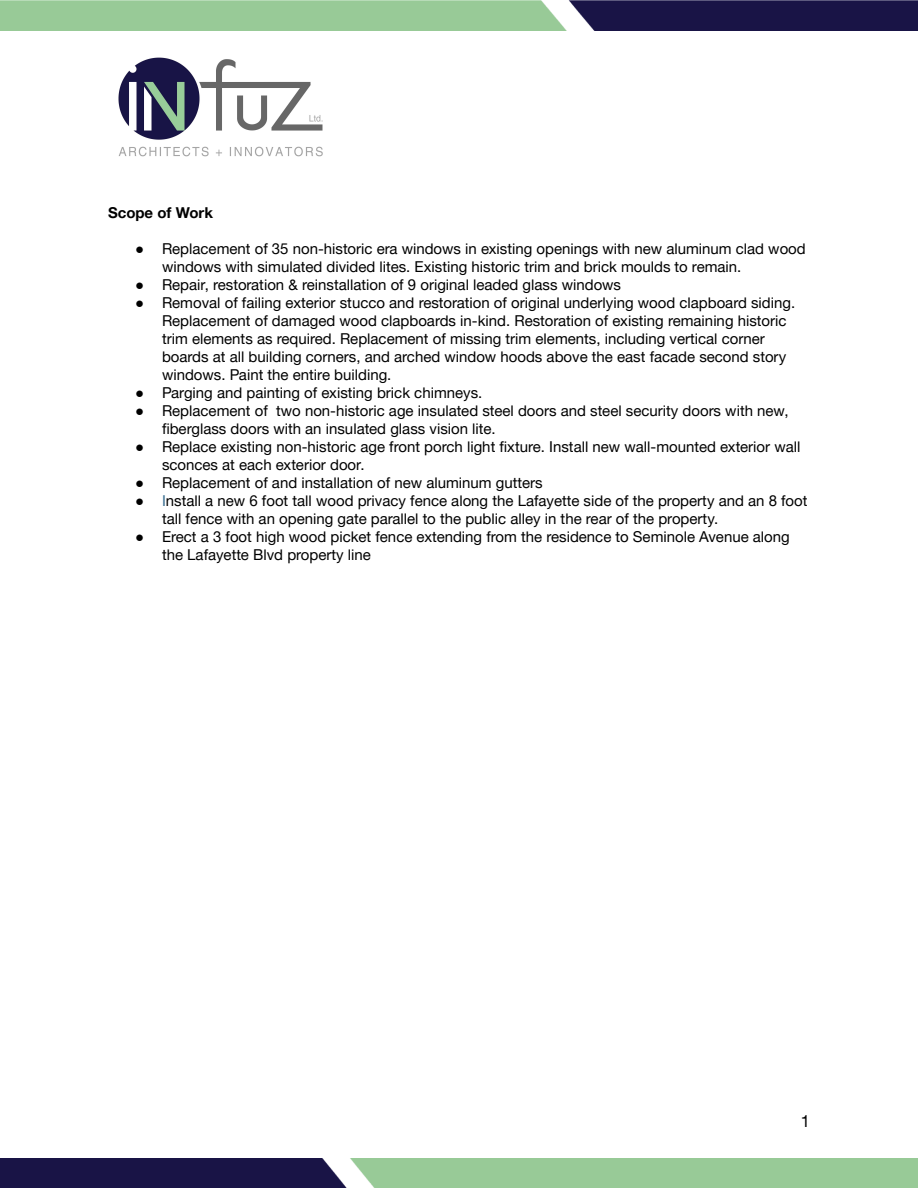
<style>
.page{position:relative;width:918px;height:1188px;background:#fff}
.page>*{position:absolute;margin:0;border:0;box-sizing:border-box;transform-origin:0 0}
.t1{font:16.5px "Helvetica Neue";color:#000}
.t2{font:15px/18px "Helvetica Neue";color:#000}
.t3{font:700 15px "Helvetica Neue";color:#000}
.s1{font-family:"Arial"}
.s2{color:#396e90}
</style>
<div class="page">
<img style="left:118px;top:57px;width:205px;height:100px">
<img style="left:0;top:0;width:918px;height:30px">
<img style="left:0;top:1159px;width:918px;height:29px">
<p class="t3" style="left:108px;top:203px;width:107px">Scope of Work</p>
<p class="t2" style="left:162px;top:240px;width:645px;text-indent:-27px"><span class="s1">●</span> Replacement of 35 non-historic era windows in existing openings with new aluminum clad wood windows with simulated divided lites. Existing historic trim and brick moulds to remain.</p>
<p class="t2" style="left:135px;top:276px;width:488px"><span class="s1">●</span> Repair, restoration &amp; reinstallation of 9 original leaded glass windows</p>
<p class="t2" style="left:162px;top:294px;width:635px;text-indent:-27px"><span class="s1">●</span> Removal of failing exterior stucco and restoration of original underlying wood clapboard siding.<br>Replacement of damaged wood clapboards in-kind. Restoration of existing remaining historic trim elements as required. Replacement of missing trim elements, including vertical corner boards at all building corners, and arched window hoods above the east facade second story windows. Paint the entire building.</p>
<p class="t2" style="left:135px;top:384px;width:349px"><span class="s1">●</span> Parging and painting of existing brick chimneys.</p>
<p class="t2" style="left:162px;top:402px;width:628px;text-indent:-27px"><span class="s1">●</span> Replacement of two non-historic age insulated steel doors and steel security doors with new, fi berglass doors with an insulated glass vision lite.</p>
<p class="t2" style="left:162px;top:438px;width:640px;text-indent:-27px"><span class="s1">●</span> Replace existing non-historic age front porch light fixture. Install new wall-mounted exterior wall sconces at each exterior door.</p>
<p class="t2" style="left:135px;top:474px;width:409px"><span class="s1">●</span> Replacement of and installation of new aluminum gutters</p>
<p class="t2" style="left:162px;top:492px;width:647px;text-indent:-27px"><span class="s1">●</span> <span class="s2">I</span>nstall a new 6 foot tall wood privacy fence along the Lafayette side of the property and an 8 foot tall fence with an opening gate parallel to the public alley in the rear of the property.</p>
<p class="t2" style="left:162px;top:528px;width:629px;text-indent:-27px"><span class="s1">●</span> Erect a 3 foot high wood picket fence extending from the residence to Seminole Avenue along the Lafayette Blvd property line</p>
<p class="t1" style="left:801px;top:1111px;width:11px">1</p>
</div>
